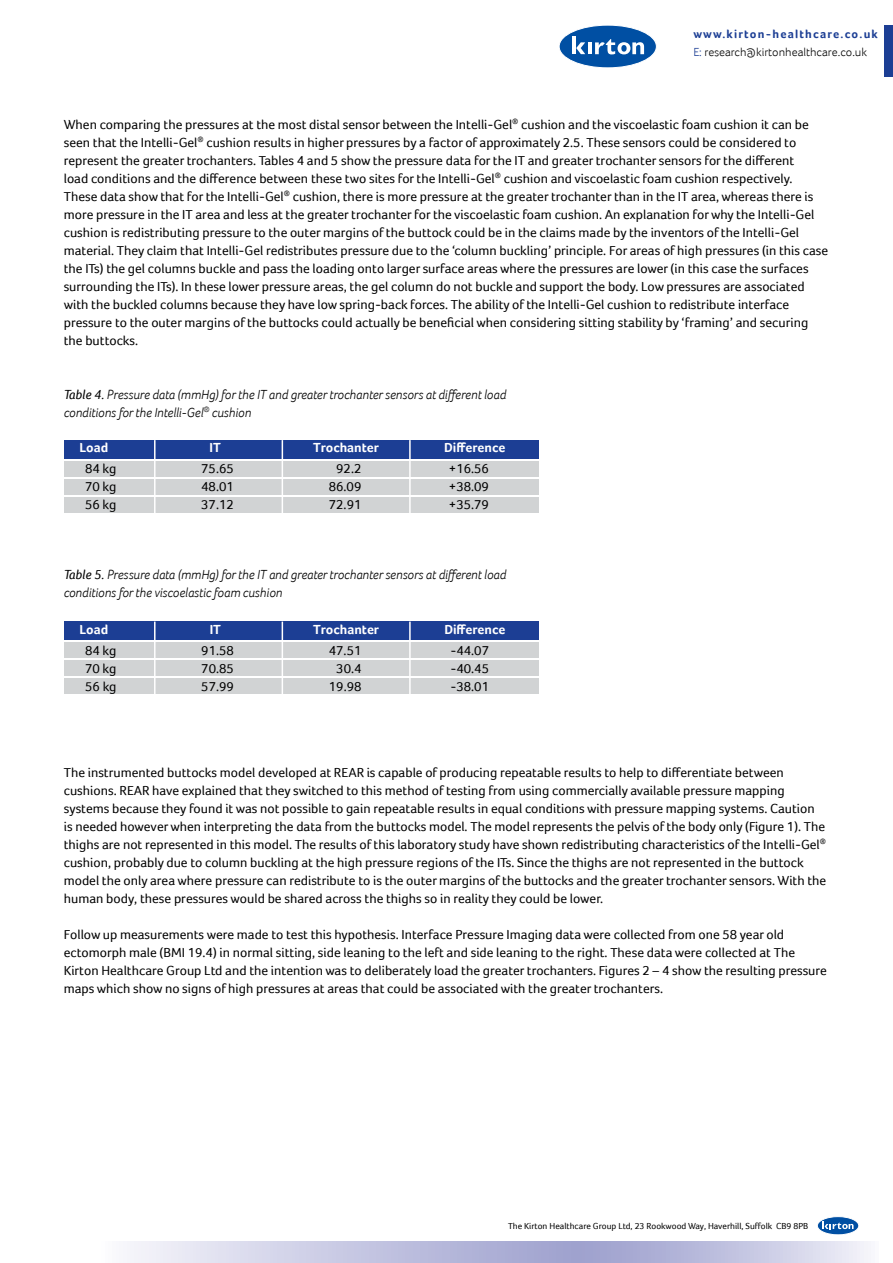
<style>
.page{position:relative;width:893px;height:1263px;background:#fff}
.page>*{position:absolute;margin:0;border:0;box-sizing:border-box;transform-origin:0 0}
.t1{font:13.5px/18px "Foco";color:#000}
.t2{font:italic 300 13.5px/18px "Foco";color:#000}
.t3{font:700 13.5px "Foco";color:#fff}
.t4{font:300 12px/18px "Foco";color:#000}
.t5{font:9px "Foco";color:#000}
.s1{font-weight:700;color:#1c3e94}
.s2{color:#1c3e94}
.s3{font-weight:400}
</style>
<div class="page">
<div style="left:559px;top:25px;width:97px;height:43px;background:#004fa3;border-radius:50%"></div>
<div style="left:559px;top:25px;width:98px;height:43px;border:1px solid #fff;border-radius:50%"></div>
<hr style="left:572px;top:37px;width:3px;height:17px;background:#fff">
<svg style="left:576px;top:42px;width:9px;height:12px"></svg>
<hr style="left:588px;top:42px;width:4px;height:12px;background:#fff">
<svg style="left:595px;top:39px;width:49px;height:15px"></svg>
<div style="left:884px;top:25px;width:9px;height:51px;background:#1c3e94"></div>
<svg style="left:130px;top:1242px;width:738px;height:21px;background:#c5c6e2"></svg>
<svg style="left:817px;top:1216px;width:42px;height:19px"></svg>
<div style="left:817px;top:1216px;width:42px;height:19px;border:1px solid #fff;border-radius:50%"></div>
<svg style="left:823px;top:1221px;width:30px;height:8px"></svg>
<div style="left:64px;top:440px;width:474px;height:18px;background:#1c3e94"></div>
<div style="left:64px;top:622px;width:474px;height:18px;background:#1c3e94"></div>
<div style="left:64px;top:461px;width:474px;height:15px;background:#d1d3d4"></div>
<div style="left:64px;top:643px;width:474px;height:15px;background:#d1d3d4"></div>
<div style="left:64px;top:479px;width:474px;height:15px;background:#d1d3d4"></div>
<div style="left:64px;top:661px;width:474px;height:15px;background:#d1d3d4"></div>
<div style="left:64px;top:497px;width:474px;height:15px;background:#d1d3d4"></div>
<div style="left:64px;top:679px;width:474px;height:15px;background:#d1d3d4"></div>
<hr style="left:154px;top:440px;width:2px;height:75px;background:#fff">
<hr style="left:282px;top:440px;width:1px;height:75px;background:#fff">
<hr style="left:409px;top:440px;width:2px;height:75px;background:#fff">
<hr style="left:154px;top:622px;width:2px;height:75px;background:#fff">
<hr style="left:282px;top:622px;width:1px;height:75px;background:#fff">
<hr style="left:409px;top:622px;width:2px;height:75px;background:#fff">
<p class="t4" style="left:693px;top:25px;width:186px"><span class="s1">www.kirton-healthcare.co.uk<br></span><span class="s2">E:</span> research@kirtonhealthcare.co.uk</p>
<p class="t1" style="left:64px;top:115px;width:766px">When comparing the pressures at the most distal sensor between the Intelli‑Gel<sup>®</sup> cushion and the viscoelastic foam cushion it can be seen that the Intelli‑Gel<sup>®</sup> cushion results in higher pressures by a factor of approximately 2.5. These sensors could be considered to represent the greater trochanters. Tables 4 and 5 show the pressure data for the IT and greater trochanter sensors for the different<br>load conditions and the difference between these two sites for the Intelli‑Gel<sup>®</sup> cushion and viscoelastic foam cushion respectively.<br>These data show that for the Intelli‑Gel<sup>®</sup> cushion, there is more pressure at the greater trochanter than in the IT area, whereas there is more pressure in the IT area and less at the greater trochanter for the viscoelastic foam cushion. An explanation for why the Intelli‑Gel cushion is redistributing pressure to the outer margins of the buttock could be in the claims made by the inventors of the Intelli‑Gel material. They claim that Intelli‑Gel redistributes pressure due to the ‘column buckling’ principle. For areas of high pressures (in this case the ITs) the gel columns buckle and pass the loading onto larger surface areas where the pressures are lower (in this case the surfaces surrounding the ITs). In these lower pressure areas, the gel column do not buckle and support the body. Low pressures are associated with the buckled columns because they have low spring-back forces. The ability of the Intelli‑Gel cushion to redistribute interface pressure to the outer margins of the buttocks could actually be beneficial when considering sitting stability by ‘framing’ and securing the buttocks.</p>
<p class="t2" style="left:64px;top:385px;width:444px"><span class="s3">Table 4.</span> Pressure data (mmHg) for the IT and greater trochanter sensors at different load conditions for the Intelli‑Gel<sup>®</sup> cushion</p>
<p class="t3" style="left:79px;top:440px;width:30px">Load</p>
<p class="t3" style="left:210px;top:440px;width:13px">IT</p>
<p class="t3" style="left:313px;top:440px;width:68px">Trochanter</p>
<p class="t3" style="left:444px;top:440px;width:63px">Difference</p>
<p class="t1" style="left:85px;top:460px;width:33px">84 kg</p>
<p class="t1" style="left:201px;top:460px;width:34px">75.65</p>
<p class="t1" style="left:336px;top:460px;width:27px">92.2</p>
<p class="t1" style="left:449px;top:460px;width:42px">+16.56</p>
<p class="t1" style="left:85px;top:478px;width:33px">70 kg</p>
<p class="t1" style="left:201px;top:478px;width:34px">48.01</p>
<p class="t1" style="left:329px;top:478px;width:34px">86.09</p>
<p class="t1" style="left:449px;top:478px;width:42px">+38.09</p>
<p class="t1" style="left:85px;top:496px;width:33px">56 kg</p>
<p class="t1" style="left:201px;top:496px;width:34px">37.12</p>
<p class="t1" style="left:329px;top:496px;width:34px">72.91</p>
<p class="t1" style="left:449px;top:496px;width:42px">+35.79</p>
<p class="t2" style="left:64px;top:565px;width:444px"><span class="s3">Table 5.</span> Pressure data (mmHg) for the IT and greater trochanter sensors at different load conditions for the viscoelastic foam cushion</p>
<p class="t3" style="left:79px;top:621px;width:30px">Load</p>
<p class="t3" style="left:210px;top:621px;width:13px">IT</p>
<p class="t3" style="left:313px;top:621px;width:68px">Trochanter</p>
<p class="t3" style="left:444px;top:621px;width:63px">Difference</p>
<p class="t1" style="left:85px;top:641px;width:33px">84 kg</p>
<p class="t1" style="left:201px;top:641px;width:34px">91.58</p>
<p class="t1" style="left:329px;top:641px;width:34px">47.51</p>
<p class="t1" style="left:450px;top:641px;width:40px">-44.07</p>
<p class="t1" style="left:85px;top:659px;width:33px">70 kg</p>
<p class="t1" style="left:201px;top:659px;width:34px">70.85</p>
<p class="t1" style="left:336px;top:659px;width:27px">30.4</p>
<p class="t1" style="left:450px;top:659px;width:40px">-40.45</p>
<p class="t1" style="left:85px;top:677px;width:33px">56 kg</p>
<p class="t1" style="left:201px;top:677px;width:34px">57.99</p>
<p class="t1" style="left:329px;top:677px;width:34px">19.98</p>
<p class="t1" style="left:450px;top:677px;width:40px">-38.01</p>
<p class="t1" style="left:64px;top:763px;width:764px">The instrumented buttocks model developed at REAR is capable of producing repeatable results to help to differentiate between cushions. REAR have explained that they switched to this method of testing from using commercially available pressure mapping systems because they found it was not possible to gain repeatable results in equal conditions with pressure mapping systems. Caution is needed however when interpreting the data from the buttocks model. The model represents the pelvis of the body only (Figure 1). The thighs are not represented in this model. The results of this laboratory study have shown redistributing characteristics of the Intelli‑Gel<sup>® </sup>cushion, probably due to column buckling at the high pressure regions of the ITs. Since the thighs are not represented in the buttock model the only area where pressure can redistribute to is the outer margins of the buttocks and the greater trochanter sensors. With the human body, these pressures would be shared across the thighs so in reality they could be lower.</p>
<p class="t1" style="left:64px;top:925px;width:765px">Follow up measurements were made to test this hypothesis. Interface Pressure Imaging data were collected from one 58 year old ectomorph male (BMI 19.4) in normal sitting, side leaning to the left and side leaning to the right. These data were collected at The Kirton Healthcare Group Ltd and the intention was to deliberately load the greater trochanters. Figures 2 – 4 show the resulting pressure maps which show no signs of high pressures at areas that could be associated with the greater trochanters.</p>
<p class="t5" style="left:508px;top:1221px;width:302px">The Kirton Healthcare Group Ltd, 23 Rookwood Way, Haverhill, Suffolk CB9 8PB</p>
</div>
